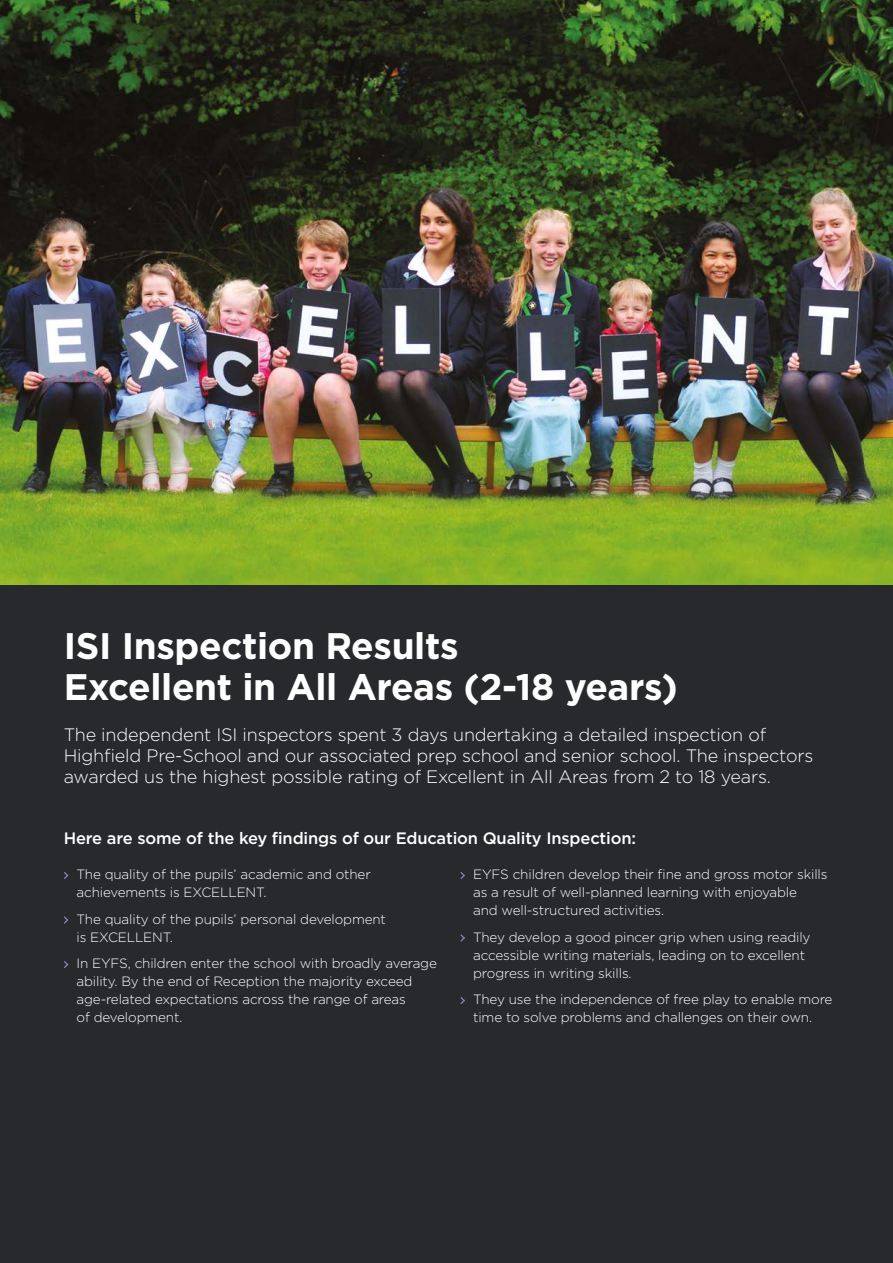
<style>
.page{position:relative;width:893px;height:1263px;background:#fff}
.page>*{position:absolute;margin:0;border:0;box-sizing:border-box;transform-origin:0 0}
.t1{font:700 36.9px/41px "Gotham";letter-spacing:-.01em;color:#fff}
.t2{font:300 18px/21px "Gotham";letter-spacing:-.01em;color:#fff}
.t3{font:500 16.5px "Gotham";letter-spacing:-.01em;color:#fff}
.t4{font:300 13.5px/18px "Gotham";letter-spacing:-.01em;color:#fff}
</style>
<div class="page">
<div style="left:0;top:501px;width:893px;height:762px;background:#27292d"></div>
<img style="left:0;top:0;width:893px;height:585px">
<svg style="left:64px;top:872px;width:4px;height:7px"></svg>
<svg style="left:64px;top:916px;width:4px;height:8px"></svg>
<svg style="left:64px;top:961px;width:4px;height:7px"></svg>
<svg style="left:460px;top:872px;width:5px;height:7px"></svg>
<svg style="left:460px;top:934px;width:5px;height:8px"></svg>
<svg style="left:460px;top:997px;width:5px;height:7px"></svg>
<h1 class="t1" style="left:64px;top:625px;width:616px">ISI Inspection Results<br>Excellent in All Areas (2-18 years)</h1>
<p class="t2" style="left:64px;top:724px;width:751px">The independent ISI inspectors spent 3 days undertaking a detailed inspection of<br>Highfield Pre-School and our associated prep school and senior school. The inspectors awarded us the highest possible rating of Excellent in All Areas from 2 to 18 years.</p>
<p class="t3" style="left:64px;top:828px;width:574px">Here are some of the key findings of our Education Quality Inspection:</p>
<p class="t4" style="left:77px;top:865px;width:296px">The quality of the pupils’ academic and other achievements is EXCELLENT.</p>
<p class="t4" style="left:77px;top:910px;width:311px">The quality of the pupils’ personal development is EXCELLENT.</p>
<p class="t4" style="left:77px;top:954px;width:362px">In EYFS, children enter the school with broadly average ability. By the end of Reception the majority exceed age-related expectations across the range of areas<br>of development.</p>
<p class="t4" style="left:473px;top:865px;width:356px">EYFS children develop their fine and gross motor skills as a result of well-planned learning with enjoyable<br>and well-structured activities.</p>
<p class="t4" style="left:473px;top:928px;width:339px">They develop a good pincer grip when using readily accessible writing materials, leading on to excellent progress in writing skills.</p>
<p class="t4" style="left:473px;top:990px;width:361px">They use the independence of free play to enable more time to solve problems and challenges on their own.</p>
</div>
